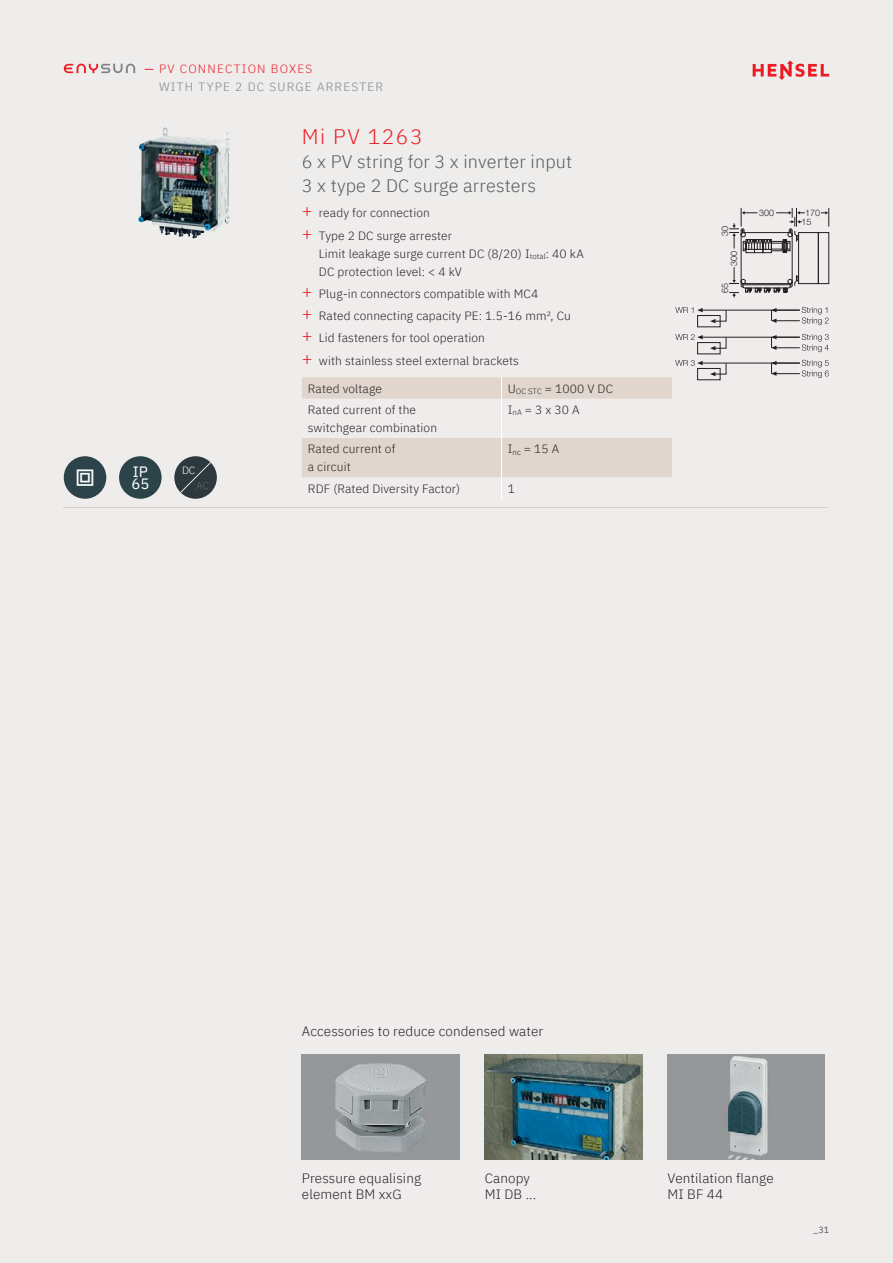
<style>
.page{position:relative;width:893px;height:1263px;background:#eeedec}
.page>*{position:absolute;margin:0;border:0;box-sizing:border-box;transform-origin:0 0}
.t1{font:300 21px "IBM Plex Sans";letter-spacing:.07em;color:#ed1c24}
.t2{font:300 18px/24px "IBM Plex Sans";letter-spacing:.01em;color:#58595b}
.t3{font:18px "Technical LH Pi One";color:#fff}
.t4{font:15px "IBM Plex Sans";color:#fff}
.t5{font:300 13.5px/16.2px "IBM Plex Sans";letter-spacing:.01em;color:#231f20}
.t6{font:300 12px/22.2px "IBM Plex Sans";letter-spacing:.01em;color:#231f20}
.t7{font:300 12px/18px "IBM Plex Sans";letter-spacing:.1em;color:#808285}
.t8{font:300 10.5px "IBM Plex Sans";color:#fff}
.t9{font:300 9px/9px "Helvetica Neue LT Pro";color:#231f20}
.t10{font:300 9px "IBM Plex Sans";color:#231f20}
.s1{font-weight:400;color:#ed1c24}
.s2{color:#ed1c24}
.s3{font-size:18px;color:#ed1c24}
</style>
<div class="page">
<svg style="left:753px;top:60px;width:76px;height:20px"></svg>
<svg style="left:64px;top:64px;width:71px;height:9px"></svg>
<img style="left:302px;top:1054px;width:157px;height:105px">
<img style="left:485px;top:1054px;width:157px;height:105px">
<img style="left:668px;top:1054px;width:157px;height:105px">
<hr style="left:64px;top:507px;width:764px;height:1px;background:#dacfc4">
<hr style="left:501px;top:377px;width:1px;height:122px;background:#fff">
<svg style="left:174px;top:456px;width:43px;height:43px"></svg>
<svg style="left:177px;top:459px;width:37px;height:37px"></svg>
<div style="left:119px;top:456px;width:43px;height:43px;background:#2c4449;border-radius:50%"></div>
<div style="left:64px;top:456px;width:42px;height:43px;background:#2c4449;border-radius:50%"></div>
<img style="left:138px;top:128px;width:92px;height:110px">
<svg style="left:675px;top:307px;width:154px;height:21px"></svg>
<svg style="left:302px;top:334px;width:527px;height:143px"></svg>
<svg style="left:729px;top:208px;width:100px;height:89px"></svg>
<p class="t7" style="left:159px;top:60px;width:225px;text-indent:-15px"><span class="s1">—</span> <span class="s2">PV CONNECTION BOXES<br></span>WITH TYPE 2 DC SURGE ARRESTER</p>
<h1 class="t1" style="left:302px;top:122px;width:122px">Mi PV 1263</h1>
<h2 class="t2" style="left:302px;top:149px;width:272px">6 x PV string for 3 x inverter input<br>3 x type 2 DC surge arresters</h2>
<p class="t4" style="left:133px;top:462px;width:17px">IP</p>
<h2 class="t3" style="left:76px;top:467px;width:19px">&amp;</h2>
<p class="t4" style="left:131px;top:474px;width:19px">65</p>
<p class="t8" style="left:182px;top:463px;width:15px">DC</p>
<p class="t6" style="left:302px;top:202px;width:152px"><span class="s3">+</span> ready for connection<br><span class="s3">+</span> Type 2 DC surge arrester</p>
<p class="t6" style="left:319px;top:244px;width:266px;line-height:18px">Limit leakage surge current DC (8/20) I<sub>total</sub>: 40 kA<br>DC protection level: &lt; 4 kV</p>
<p class="t6" style="left:302px;top:282px;width:271px"><span class="s3">+</span> Plug-in connectors compatible with MC4<br><span class="s3">+</span> Rated connecting capacity PE: 1.5-16 mm², Cu <span class="s3">+</span> Lid fasteners for tool operation<br><span class="s3">+</span> with stainless steel external brackets</p>
<p class="t6" style="left:308px;top:377px;width:76px">Rated voltage</p>
<p class="t6" style="left:508px;top:377px;width:107px">U<sub>OC</sub> <sub>STC</sub> = 1000 V DC</p>
<p class="t6" style="left:308px;top:400px;width:131px;line-height:18px">Rated current of the switchgear combination</p>
<p class="t6" style="left:508px;top:398px;width:73px">I<sub>nA</sub> = 3 x 30 A</p>
<p class="t6" style="left:308px;top:440px;width:89px;line-height:18px">Rated current of a circuit</p>
<p class="t6" style="left:508px;top:438px;width:53px">I<sub>nc</sub> = 15 A</p>
<p class="t6" style="left:308px;top:477px;width:154px">RDF (Rated Diversity Factor)</p>
<p class="t6" style="left:508px;top:477px;width:9px">1</p>
<p class="t9" style="left:721px;top:236px;width:12px;rotate:-90deg">30</p>
<p class="t9" style="left:729px;top:266px;width:17px;rotate:-90deg">300</p>
<p class="t9" style="left:721px;top:293px;width:12px;rotate:-90deg">65</p>
<p class="t9" style="left:759px;top:208px;width:17px">300</p>
<p class="t9" style="left:801px;top:208px;width:20px;text-indent:3px">170<br>15</p>
<p class="t5" style="left:302px;top:1023px;width:243px">Accessories to reduce condensed water</p>
<p class="t5" style="left:302px;top:1170px;width:121px">Pressure equalising element BM xxG</p>
<p class="t5" style="left:485px;top:1170px;width:53px">Canopy<br>MI DB ...</p>
<p class="t5" style="left:668px;top:1170px;width:108px">Ventilation flange<br>MI BF 44</p>
<p class="t10" style="left:813px;top:1224px;width:17px">_31</p>
</div>
